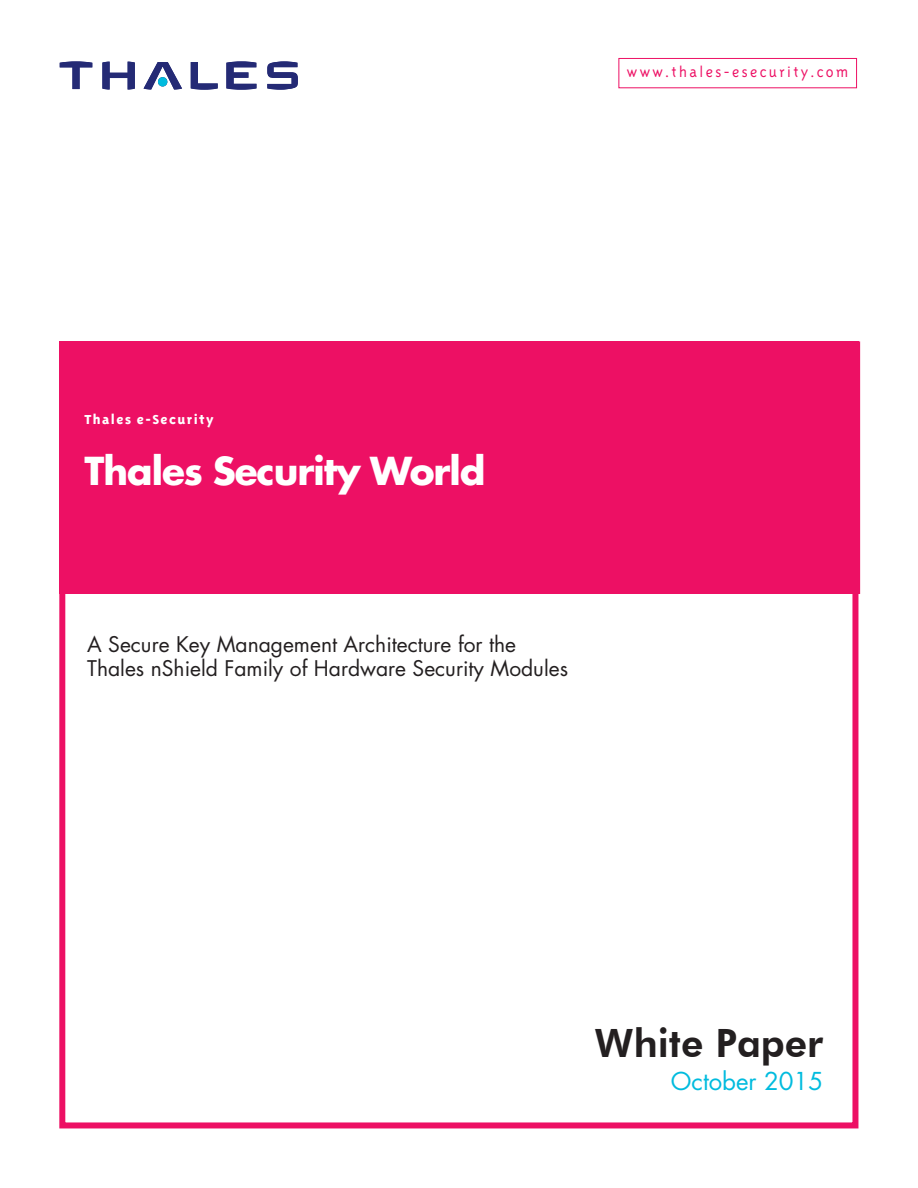
<style>
.page{position:relative;width:918px;height:1188px;background:#fff}
.page>*{position:absolute;margin:0;border:0;box-sizing:border-box;transform-origin:0 0}
.t1{font:800 39px "Futura BT";color:#231f20}
.t2{font:700 37.5px "Futura Std";letter-spacing:-.025em;color:#fff}
.t3{font:24px "Futura Std";color:#00bbde}
.t4{font:21px/24px "Futura Std";color:#231f20}
.t5{font:300 16.5px "Triplex Sans";letter-spacing:.145em;color:#ed1064}
.t6{font:800 15px "Triplex Sans";letter-spacing:.095em;color:#fff}
</style>
<div class="page">
<div style="left:619px;top:58px;width:238px;height:30px;border:1px solid #ed1064"></div>
<svg style="left:267px;top:61px;width:31px;height:29px"></svg>
<svg style="left:226px;top:61px;width:30px;height:29px"></svg>
<svg style="left:191px;top:62px;width:27px;height:28px"></svg>
<svg style="left:144px;top:62px;width:38px;height:28px"></svg>
<div style="left:158px;top:77px;width:9px;height:10px;background:#00bbde;border-radius:50%"></div>
<svg style="left:102px;top:62px;width:33px;height:28px"></svg>
<svg style="left:60px;top:61px;width:32px;height:28px"></svg>
<div style="left:59px;top:341px;width:799px;height:253px;background:#ed1064"></div>
<div style="left:59px;top:581px;width:799px;height:547px;border:6px solid #ed1064"></div>
<p class="t5" style="left:627px;top:63px;width:223px">www.thales-esecurity.com</p>
<p class="t6" style="left:84px;top:411px;width:131px">Thales e-Security</p>
<h2 class="t2" style="left:84px;top:453px;width:402px">Thales Security World</h2>
<p class="t4" style="left:87px;top:633px;width:482px">A Secure Key Management Architecture for the<br>Thales nShield Family of Hardware Security Modules</p>
<h1 class="t1" style="left:595px;top:1019px;width:230px">White Paper</h1>
<p class="t3" style="left:671px;top:1070px;width:154px">October 2015</p>
</div>
